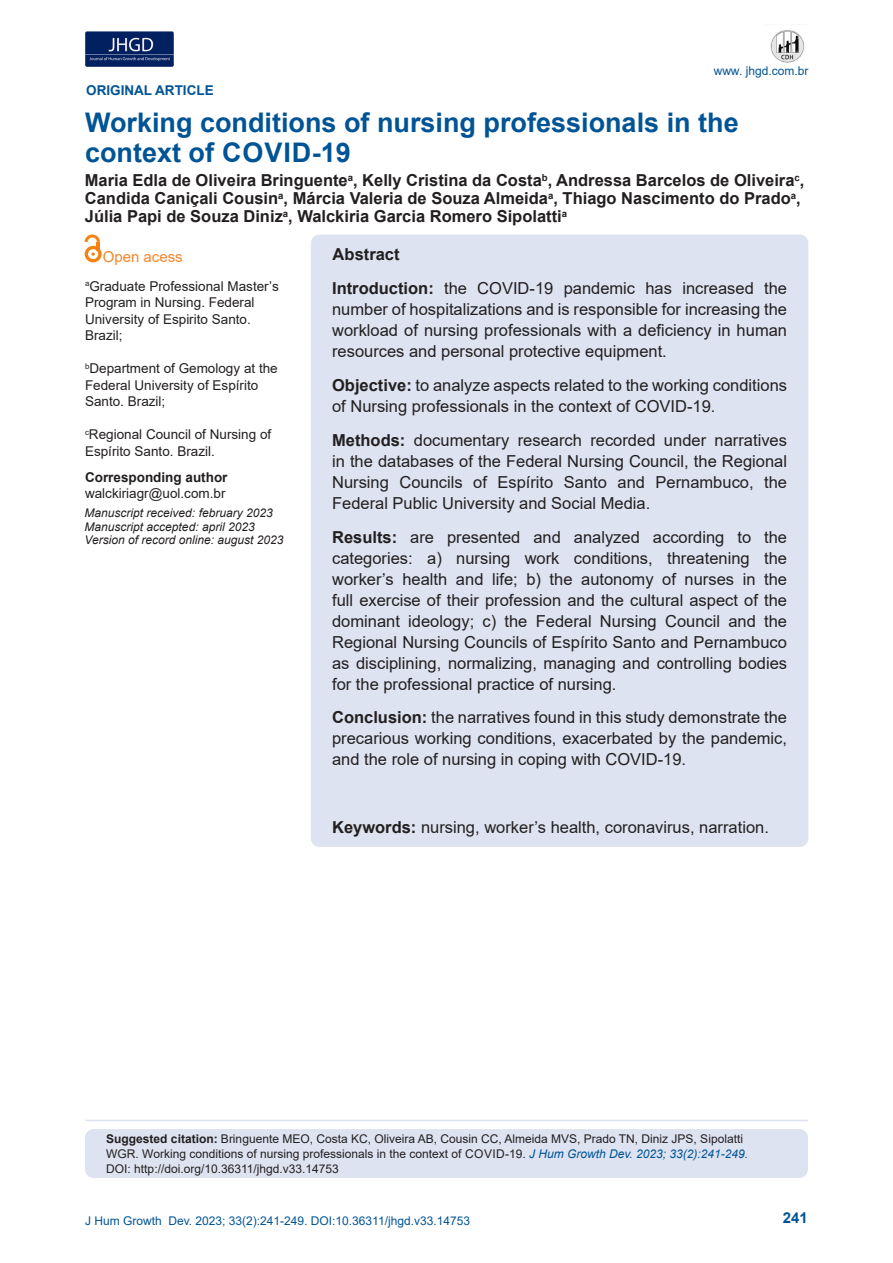
<style>
.page{position:relative;width:893px;height:1263px;background:#fff}
.page>*{position:absolute;margin:0;border:0;box-sizing:border-box;transform-origin:0 0}
.Título_4{font:700 27px/30px "Arial";color:#005495}
.t1{font:16.5px/21px "Arial";color:#231f20;text-align:justify}
.t2{font:700 16.5px/18px "Arial";color:#231f20}
.t3{font:15px "Arial";color:#f5862e}
.t4{font:700 15px "Arial";color:#005495}
.t5{font:13.5px/16.5px "Arial";color:#231f20}
.t6{font:700 13.5px "Arial";color:#231f20}
.t7{font:700 13.5px "Arial";color:#005495}
.t8{font:12px/15px "Arial";color:#231f20}
.t9{font:italic 12px "Arial";color:#231f20}
.t10{font:12px "Arial";color:#005495}
.s1{font-weight:700}
.s2{font-style:italic;color:#005495}
</style>
<div class="page">
<img style="left:85px;top:31px;width:89px;height:36px">
<img style="left:770px;top:30px;width:35px;height:33px">
<div style="left:311px;top:234px;width:497px;height:613px;background:#dde3f0;border-radius:9px"></div>
<div style="left:85px;top:1129px;width:723px;height:49px;background:#dde3f0;border-radius:9px"></div>
<svg style="left:85px;top:246px;width:17px;height:16px"></svg>
<div style="left:88px;top:249px;width:10px;height:10px;background:#fff;border-radius:50%"></div>
<svg style="left:85px;top:234px;width:15px;height:22px"></svg>
<hr style="left:85px;top:1120px;width:723px;height:1px;background:#dde3f0">
<p class="t7" style="left:86px;top:81px;width:129px">ORIGINAL ARTICLE</p>
<p class="t10" style="left:714px;top:63px;width:96px">www. jhgd.com.br</p>
<p class="Título_4" style="left:85px;top:108px;width:655px">Working conditions of nursing professionals in the context of COVID-19</p>
<p class="t2" style="left:85px;top:172px;width:721px">Maria Edla de Oliveira Bringuente<sup>a</sup>, Kelly Cristina da Costa<sup>b</sup>, Andressa Barcelos de Oliveira<sup>c</sup>,<br>Candida Caniçali Cousin<sup>a</sup>, Márcia Valeria de Souza Almeida<sup>a</sup>, Thiago Nascimento do Prado<sup>a</sup>,<br>Júlia Papi de Souza Diniz<sup>a</sup>, Walckiria Garcia Romero Sipolatti<sup>a</sup></p>
<p class="t3" style="left:103px;top:247px;width:82px">Open acess</p>
<p class="t5" style="left:85px;top:277px;width:195px"><sup>a</sup>Graduate Professional Master’s<br>Program in Nursing. Federal<br>University of Espirito Santo.<br>Brazil;</p>
<p class="t5" style="left:85px;top:360px;width:194px"><sup>b</sup>Department of Gemology at the<br>Federal University of Espírito<br>Santo. Brazil;</p>
<p class="t5" style="left:85px;top:426px;width:188px"><sup>c</sup>Regional Council of Nursing of<br>Espírito Santo. Brazil.</p>
<p class="t6" style="left:85px;top:468px;width:144px">Corresponding author</p>
<p class="t5" style="left:85px;top:485px;width:142px">walckiriagr@uol.com.br</p>
<p class="t9" style="left:85px;top:505px;width:190px">Manuscript received: february 2023</p>
<p class="t9" style="left:85px;top:519px;width:172px">Manuscript accepted: april 2023</p>
<p class="t9" style="left:85px;top:532px;width:200px">Version of record online: august 2023</p>
<p class="t2" style="left:332px;top:246px;width:69px">Abstract</p>
<p class="t1" style="left:332px;top:278px;width:456px"><span class="s1">Introduction:</span> the COVID-19 pandemic has increased the number of hospitalizations and is responsible for increasing the workload of nursing professionals with a deficiency in human resources and personal protective equipment.</p>
<p class="t1" style="left:332px;top:375px;width:456px"><span class="s1">Objective:</span> to analyze aspects related to the working conditions of Nursing professionals in the context of COVID-19.</p>
<p class="t1" style="left:332px;top:429px;width:456px"><span class="s1">Methods:</span> documentary research recorded under narratives in the databases of the Federal Nursing Council, the Regional Nursing Councils of Espírito Santo and Pernambuco, the Federal Public University and Social Media.</p>
<p class="t1" style="left:332px;top:526px;width:456px"><span class="s1">Results:</span> are presented and analyzed according to the categories: a) nursing work conditions, threatening the worker’s health and life; b) the autonomy of nurses in the full exercise of their profession and the cultural aspect of the dominant ideology; c) the Federal Nursing Council and the Regional Nursing Councils of Espírito Santo and Pernambuco as disciplining, normalizing, managing and controlling bodies for the professional practice of nursing.</p>
<p class="t1" style="left:332px;top:707px;width:456px"><span class="s1">Conclusion:</span> the narratives found in this study demonstrate the precarious working conditions, exacerbated by the pandemic, and the role of nursing in coping with COVID-19.</p>
<p class="t1" style="left:332px;top:816px;width:438px"><span class="s1">Keywords:</span> nursing, worker’s health, coronavirus, narration.</p>
<p class="t8" style="left:106px;top:1131px;width:643px"><span class="s1">Suggested citation:</span> Bringuente MEO, Costa KC, Oliveira AB, Cousin CC, Almeida MVS, Prado TN, Diniz JPS, Sipolatti<br>WGR. Working conditions of nursing professionals in the context of COVID-19. <span class="s2">J Hum Growth Dev. 2023; 33(2):241-249.<br></span>DOI: http://doi.org/10.36311/jhgd.v33.14753</p>
<p class="t10" style="left:85px;top:1212px;width:387px">J Hum Growth Dev. 2023; 33(2):241-249. DOI:10.36311/jhgd.v33.14753</p>
<p class="t4" style="left:783px;top:1207px;width:27px">241</p>
</div>
